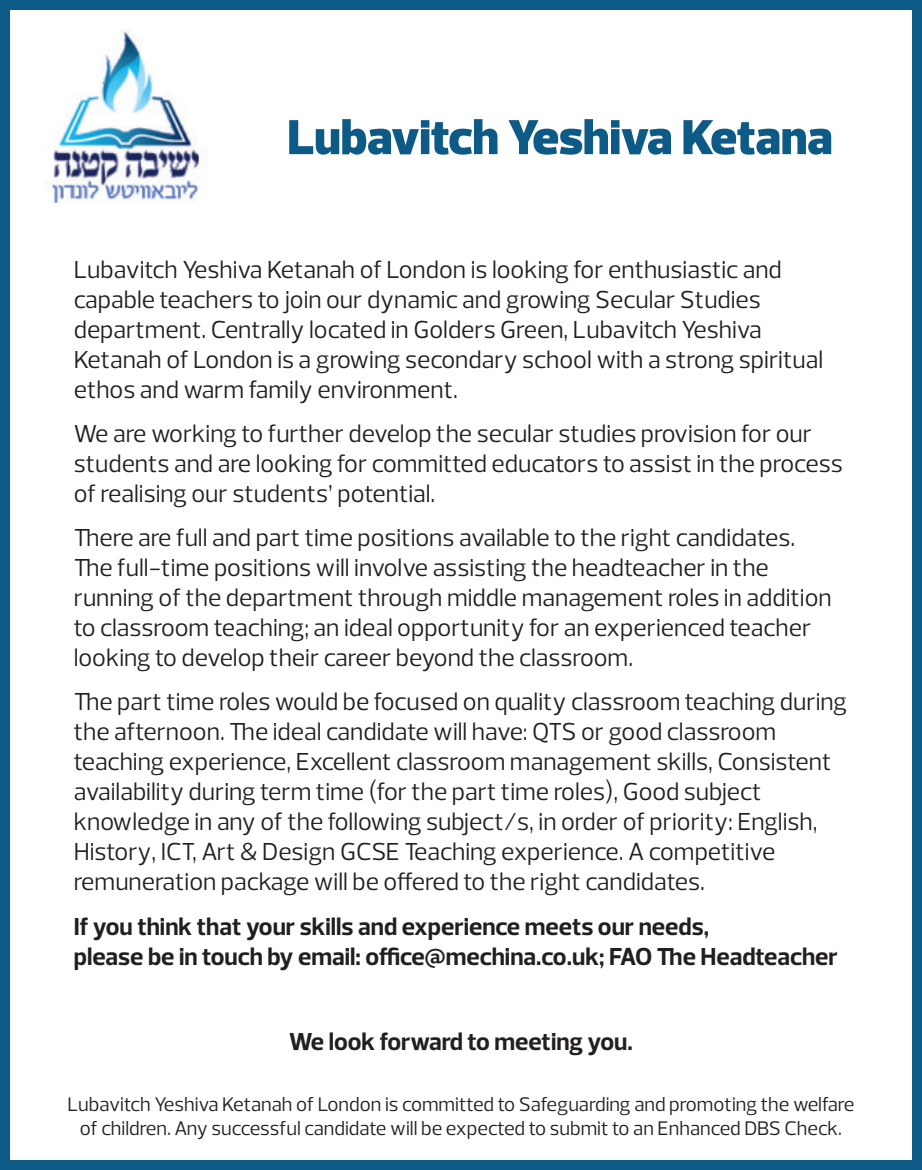
<style>
.page{position:relative;width:922px;height:1170px;background:#fff}
.page>*{position:absolute;margin:0;border:0;box-sizing:border-box;transform-origin:0 0}
.t1{font:900 50px "Prelo";color:#0e5a87}
.t2{font:25px/30px "Prelo";color:#231f20}
.t3{font:700 25px/30px "Prelo";color:#231f20}
.t4{font:20px/24px "Prelo";color:#231f20;text-align:center}
</style>
<div class="page">
<img style="left:52px;top:29px;width:151px;height:174px">
<div style="left:0;top:0;width:921px;height:1169px;border:10px solid #0e5a87"></div>
<p class="t1" style="left:287px;top:107px;width:547px">Lubavitch Yeshiva Ketana</p>
<p class="t2" style="left:74px;top:254px;width:750px">Lubavitch Yeshiva Ketanah of London is looking for enthusiastic and capable teachers to join our dynamic and growing Secular Studies department. Centrally located in Golders Green, Lubavitch Yeshiva Ketanah of London is a growing secondary school with a strong spiritual ethos and warm family environment.</p>
<p class="t2" style="left:74px;top:418px;width:770px">We are working to further develop the secular studies provision for our students and are looking for committed educators to assist in the process of realising our students’ potential.</p>
<p class="t2" style="left:74px;top:522px;width:759px">There are full and part time positions available to the right candidates.<br>The full-time positions will involve assisting the headteacher in the running of the department through middle management roles in addition to classroom teaching; an ideal opportunity for an experienced teacher looking to develop their career beyond the classroom.</p>
<p class="t2" style="left:74px;top:687px;width:774px">The part time roles would be focused on quality classroom teaching during the afternoon. The ideal candidate will have: QTS or good classroom teaching experience, Excellent classroom management skills, Consistent availability during term time (for the part time roles), Good subject knowledge in any of the following subject/s, in order of priority: English, History, ICT, Art &amp; Design GCSE Teaching experience. A competitive remuneration package will be offered to the right candidates.</p>
<p class="t3" style="left:74px;top:911px;width:765px">If you think that your skills and experience meets our needs,<br>please be in touch by email: office@mechina.co.uk; FAO The Headteacher</p>
<p class="t3" style="left:289px;top:1027px;width:345px">We look forward to meeting you.</p>
<p class="t4" style="left:67px;top:1091px;width:788px">Lubavitch Yeshiva Ketanah of London is committed to Safeguarding and promoting the welfare of children. Any successful candidate will be expected to submit to an Enhanced DBS Check.</p>
</div>
